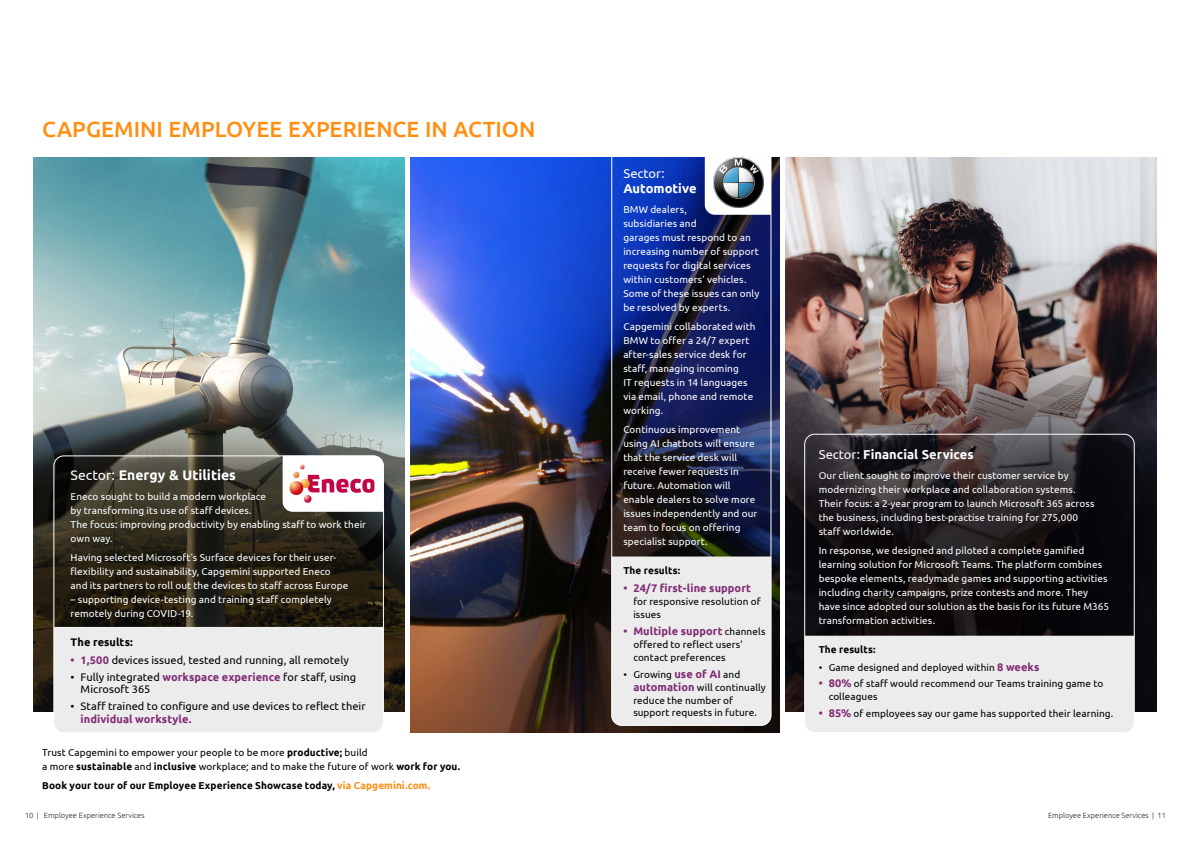
<style>
.page{position:relative;width:1191px;height:842px;background:#fff}
.page>*{position:absolute;margin:0;border:0;box-sizing:border-box;transform-origin:0 0}
.t1{font:500 22px "Ubuntu";letter-spacing:.005em;color:#ff8e12}
.t2{font:700 13.9px "Ubuntu";color:#fff}
.t3{font:700 12.9px "Ubuntu";color:#fff}
.t4{font:12.9px "Ubuntu";color:#fff}
.t5{font:11px/12.9px "Ubuntu";color:#000}
.t6{font:700 11px "Ubuntu";letter-spacing:.005em;color:#802b73}
.t7{font:700 11px "Ubuntu";letter-spacing:.005em;color:#000}
.t8{font:10px/14px "Ubuntu";letter-spacing:.005em;color:#fff}
.t9{font:10px/12.9px "Ubuntu";letter-spacing:.005em;color:#000}
.t10{font:700 10px "Ubuntu";letter-spacing:.01em;color:#000}
.t11{font:300 7.5px "Ubuntu";color:#272936}
.s1{font-weight:400}
.s2{font-weight:700;color:#802b73}
.s3{font-weight:700}
.s4{color:#ff8e12}
.s5{font-weight:400;font-size:10px;color:#000}
.s6{font-weight:700;font-size:11px;color:#802b73}
</style>
<div class="page">
<img style="left:33px;top:157px;width:372px;height:554px">
<img style="left:410px;top:157px;width:369px;height:576px">
<img style="left:785px;top:157px;width:371px;height:554px">
<div style="left:56px;top:627px;width:326px;height:104px;background:#ececec"></div>
<div style="left:611px;top:556px;width:160px;height:170px;background:#ececec"></div>
<svg style="left:283px;top:456px;width:101px;height:56px"></svg>
<svg style="left:705px;top:157px;width:64px;height:58px"></svg>
<img style="left:287px;top:461px;width:87px;height:44px">
<div style="left:611px;top:142px;width:160px;height:584px;border:1px solid #fff;border-radius:10px"></div>
<div style="left:54px;top:456px;width:330px;height:277px;border:1px solid #fff;border-radius:10px"></div>
<img style="left:713px;top:157px;width:50px;height:50px">
<div style="left:806px;top:636px;width:326px;height:95px;background:#ececec"></div>
<div style="left:804px;top:434px;width:330px;height:299px;border:1px solid #fff;border-radius:10px"></div>
<h1 class="t1" style="left:42px;top:115px;width:494px">CAPGEMINI EMPLOYEE EXPERIENCE IN ACTION</h1>
<h2 class="t2" style="left:71px;top:466px;width:167px"><span class="s1">Sector:</span> Energy &amp; Utilities</h2>
<p class="t8" style="left:71px;top:489px;width:297px">Eneco sought to build a modern workplace<br>by transforming its use of staff devices.<br>The focus: improving productivity by enabling staff to work their own way.</p>
<p class="t8" style="left:71px;top:550px;width:279px">Having selected Microsoft’s Surface devices for their user&shy;flexibility and sustainability, Capgemini supported Eneco and its partners to roll out the devices to staff across Europe</p>
<p class="t8" style="left:71px;top:592px;width:263px">– supporting device-testing and training staff completely remotely during COVID-19.</p>
<p class="t7" style="left:71px;top:635px;width:64px">The results:</p>
<p class="t5" style="left:71px;top:653px;width:280px"><span class="s2">• 1,500</span> devices issued, tested and running, all remotely</p>
<p class="t5" style="left:81px;top:670px;width:277px;text-indent:-10px">• Fully integrated <span class="s2">workspace experience</span> for staff, using<br>Microsoft 365</p>
<p class="t5" style="left:71px;top:700px;width:296px">• Staff trained to configure and use devices to reflect their</p>
<p class="t6" style="left:81px;top:713px;width:112px">individual workstyle.</p>
<p class="t9" style="left:42px;top:745px;width:419px;line-height:14px">Trust Capgemini to empower your people to be more <span class="s3">productive;</span> build<br>a more <span class="s3">sustainable</span> and <span class="s3">inclusive</span> workplace; and to make the future of work <span class="s3">work for you.</span></p>
<p class="t10" style="left:42px;top:779px;width:389px">Book your tour of our Employee Experience Showcase today, <span class="s4">via Capgemini.com.</span></p>
<p class="t4" style="left:623px;top:166px;width:43px">Sector:</p>
<p class="t3" style="left:623px;top:181px;width:75px">Automotive</p>
<p class="t8" style="left:623px;top:202px;width:137px">BMW dealers,<br>subsidiaries and<br>garages must respond to an increasing number of support requests for digital services within customers’ vehicles.<br>Some of these issues can only be resolved by experts.</p>
<p class="t8" style="left:623px;top:319px;width:134px">Capgemini collaborated with<br>BMW to offer a 24/7 expert after-sales service desk for staff, managing incoming<br>IT requests in 14 languages via email, phone and remote working.</p>
<p class="t8" style="left:623px;top:422px;width:135px">Continuous improvement using AI chatbots will ensure that the service desk will receive fewer requests in future. Automation will enable dealers to solve more issues independently and our team to focus on offering specialist support.</p>
<p class="t10" style="left:623px;top:565px;width:58px">The results:</p>
<p class="t6" style="left:623px;top:582px;width:129px">• 24/7 first-line support</p>
<p class="t9" style="left:633px;top:595px;width:129px">for responsive resolution of issues</p>
<p class="t6" style="left:623px;top:624px;width:144px">• Multiple support <span class="s5">channels</span></p>
<p class="t9" style="left:633px;top:638px;width:111px">offered to reflect users’ contact preferences</p>
<p class="t9" style="left:633px;top:667px;width:134px;text-indent:-10px">• Growing <span class="s6">use of AI</span> and <span class="s6">automation</span> will continually reduce the number of support requests in future.</p>
<p class="t3" style="left:818px;top:446px;width:157px"><span class="s1">Sector:</span> Financial Services</p>
<p class="t8" style="left:818px;top:468px;width:277px">Our client sought to improve their customer service by modernizing their workplace and collaboration systems.<br>Their focus: a 2-year program to launch Microsoft 365 across the business, including best-practise training for 275,000 staff worldwide.</p>
<p class="t8" style="left:818px;top:543px;width:292px">In response, we designed and piloted a complete gamified learning solution for Microsoft Teams. The platform combines bespoke elements, readymade games and supporting activities including charity campaigns, prize contests and more. They have since adopted our solution as the basis for its future M365 transformation activities.</p>
<p class="t10" style="left:818px;top:643px;width:58px">The results:</p>
<p class="t9" style="left:818px;top:660px;width:222px">• Game designed and deployed within <span class="s6">8 weeks</span></p>
<p class="t9" style="left:828px;top:677px;width:276px;text-indent:-10px"><span class="s6">• 80%</span> of staff would recommend our Teams training game to colleagues</p>
<p class="t9" style="left:818px;top:707px;width:296px"><span class="s6">• 85%</span> of employees say our game has supported their learning.</p>
<p class="t11" style="left:25px;top:811px;width:121px">10 | Employee Experience Services</p>
<p class="t11" style="left:1048px;top:811px;width:119px">Employee Experience Services | 11</p>
</div>
